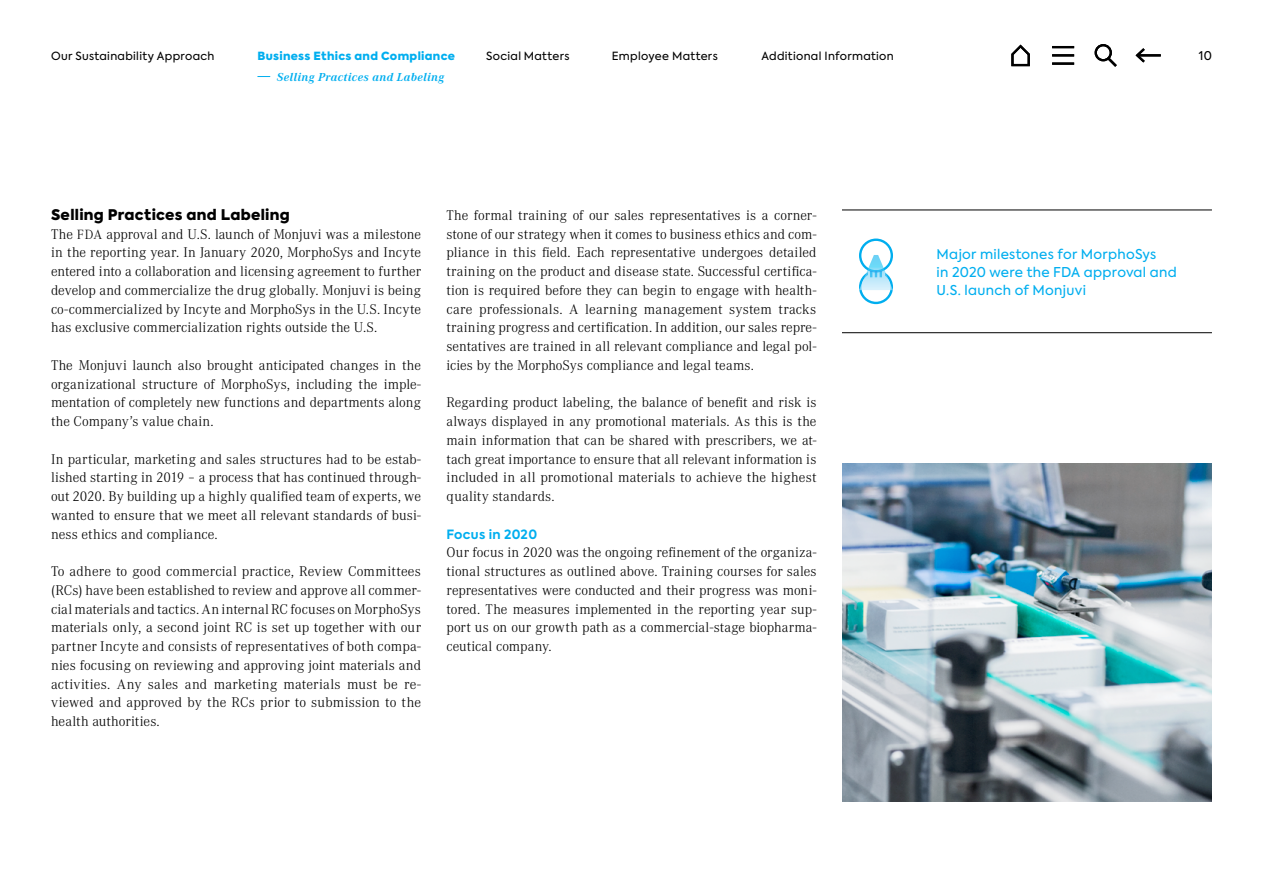
<style>
.page{position:relative;width:1263px;height:893px;background:#fff}
.page>*{position:absolute;margin:0;border:0;box-sizing:border-box;transform-origin:0 0}
.t1{font:300 14.7px/18.8px "Corporate A";letter-spacing:.005em;color:#000;text-align:justify}
.t2{font:900 14.7px "Axiforma";letter-spacing:.02em;color:#000}
.t3{font:13.5px/18px "Axiforma";letter-spacing:.02em;color:#00aeef}
.t4{font:700 12.75px "Axiforma";letter-spacing:.02em;color:#00aeef}
.t5{font:italic 700 12px "Corporate A";letter-spacing:.03em;color:#00aeef}
.t6{font:12px "Axiforma";color:#000}
.t7{font:11.25px "Axiforma";letter-spacing:.03em;color:#000}
.t8{font:900 11.25px "Axiforma";letter-spacing:.03em;color:#00aeef}
.s1{font-size:13.8px}
</style>
<div class="page">
<hr style="left:842px;top:210px;width:370px;height:1px;background:#000">
<hr style="left:842px;top:332px;width:370px;height:1px;background:#000">
<div style="left:859px;top:270px;width:34px;height:34px;border:2px solid #00aeef;border-radius:50%"></div>
<div style="left:859px;top:239px;width:34px;height:34px;border:2px solid #00aeef;border-radius:50%"></div>
<svg style="left:859px;top:255px;width:34px;height:35px"></svg>
<img style="left:842px;top:464px;width:370px;height:337px">
<svg style="left:257px;top:76px;width:13px;height:1px"></svg>
<hr style="left:1137px;top:54px;width:24px;height:2px;background:#000">
<svg style="left:1135px;top:48px;width:12px;height:15px"></svg>
<div style="left:1094px;top:44px;width:18px;height:17px;border:2px solid #000;border-radius:50%"></div>
<svg style="left:1105px;top:55px;width:12px;height:12px"></svg>
<svg style="left:1011px;top:44px;width:19px;height:23px"></svg>
<hr style="left:1052px;top:46px;width:22px;height:2px;background:#000">
<hr style="left:1052px;top:54px;width:22px;height:2px;background:#000">
<hr style="left:1052px;top:62px;width:22px;height:3px;background:#000">
<p class="t7" style="left:51px;top:48px;width:165px">Our Sustainability Approach</p>
<p class="t8" style="left:257px;top:48px;width:199px">Business Ethics and Compliance</p>
<p class="t7" style="left:486px;top:48px;width:85px">Social Matters</p>
<p class="t7" style="left:612px;top:48px;width:107px">Employee Matters</p>
<p class="t7" style="left:761px;top:48px;width:134px">Additional Information</p>
<p class="t6" style="left:1199px;top:48px;width:15px">10</p>
<p class="t5" style="left:277px;top:68px;width:169px">Selling Practices and Labeling</p>
<p class="t2" style="left:51px;top:204px;width:240px">Selling Practices and Labeling</p>
<p class="t1" style="left:51px;top:225px;width:371px">The <span class="s1">FDA</span> approval and U.S. launch of Monjuvi was a milestone in the reporting year. In January 2020, MorphoSys and Incyte entered into a collaboration and licensing agreement to further develop and commercialize the drug globally. Monjuvi is being co-commercialized by Incyte and MorphoSys in the U.S. Incyte has exclusive commercialization rights outside the U.S.</p>
<p class="t1" style="left:51px;top:356px;width:371px">The Monjuvi launch also brought anticipated changes in the organizational structure of MorphoSys, including the imple&shy;mentation of completely new functions and departments along the Company’s value chain.</p>
<p class="t1" style="left:51px;top:450px;width:371px">In particular, marketing and sales structures had to be estab&shy;lished starting in 2019 – a process that has continued through&shy;out 2020. By building up a highly qualified team of experts, we wanted to ensure that we meet all relevant standards of busi&shy;ness ethics and compliance.</p>
<p class="t1" style="left:51px;top:562px;width:371px">To adhere to good commercial practice, Review Committees (RCs) have been established to review and approve all commer&shy;cial materials and tactics. An internal RC focuses on MorphoSys materials only, a second joint RC is set up together with our partner Incyte and consists of representatives of both compa&shy;nies focusing on reviewing and approving joint materials and activities. Any sales and marketing materials must be re&shy;viewed and approved by the RCs prior to submission to the health authorities.</p>
<p class="t1" style="left:446px;top:206px;width:371px">The formal training of our sales representatives is a corner&shy;stone of our strategy when it comes to business ethics and com&shy;pliance in this field. Each representative undergoes detailed training on the product and disease state. Successful certifica&shy;tion is required before they can begin to engage with health&shy;care professionals. A learning management system tracks training progress and certification. In addition, our sales repre&shy;sentatives are trained in all relevant compliance and legal pol&shy;icies by the MorphoSys compliance and legal teams.</p>
<p class="t1" style="left:446px;top:393px;width:371px">Regarding product labeling, the balance of benefit and risk is always displayed in any promotional materials. As this is the main information that can be shared with prescribers, we at&shy;tach great importance to ensure that all relevant information is included in all promotional materials to achieve the highest quality standards.</p>
<p class="t4" style="left:446px;top:525px;width:92px">Focus in 2020</p>
<p class="t1" style="left:446px;top:543px;width:371px">Our focus in 2020 was the ongoing refinement of the organiza&shy;tional structures as outlined above. Training courses for sales representatives were conducted and their progress was moni&shy;tored. The measures implemented in the reporting year sup&shy;port us on our growth path as a commercial-stage biopharma&shy;ceutical company.</p>
<p class="t3" style="left:936px;top:245px;width:242px">Major milestones for MorphoSys<br>in 2020 were the FDA approval and<br>U.S. launch of Monjuvi</p>
</div>
